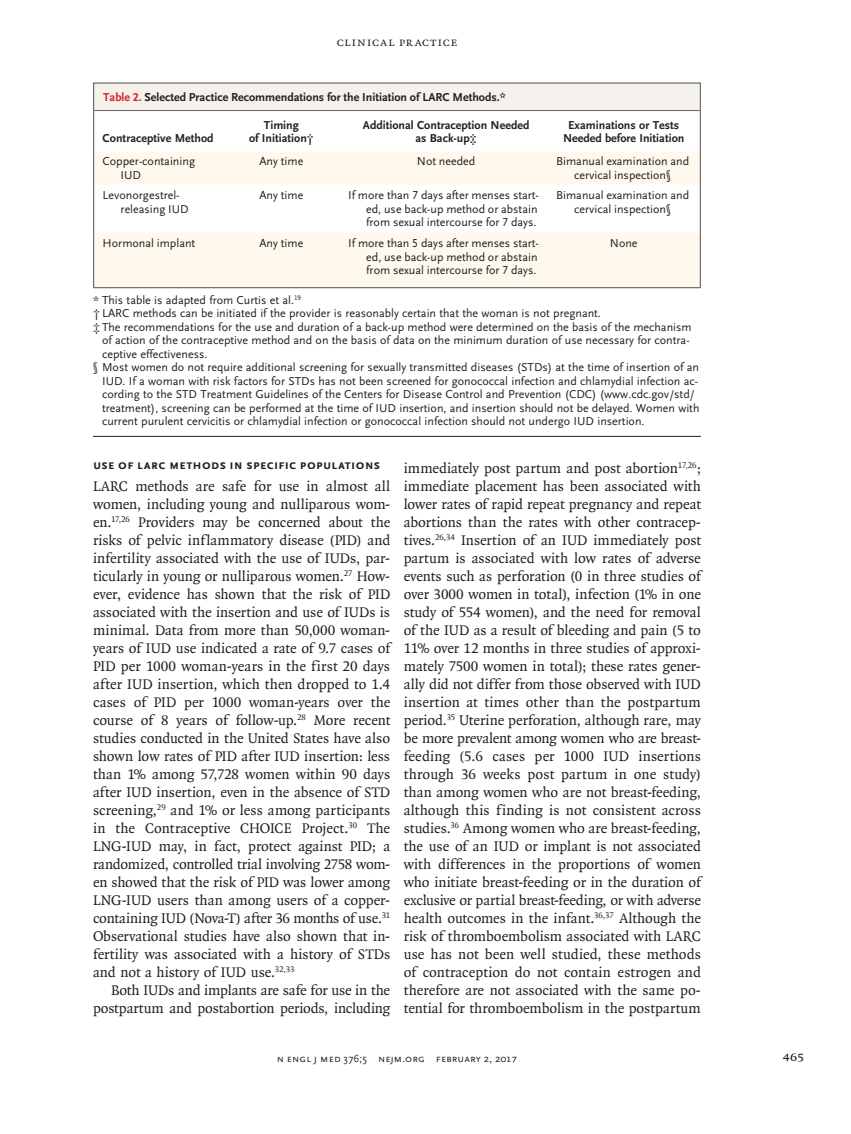
<style>
.page{position:relative;width:851px;height:1134px;background:#fff}
.page>*{position:absolute;margin:0;border:0;box-sizing:border-box;transform-origin:0 0}
.t1{font:15px/18px "OTNEJM Quadraat";letter-spacing:-.005em;color:#231f20;text-align:justify}
.t2{font:14.25px "OTNEJM Quadraat Cap";color:#231f20}
.t3{font:700 13.5px "OTNEJM Scala Sans Small LF Cap";letter-spacing:.02em;color:#231f20}
.t4{font:12.75px "OTNEJM Quadraat Small Cap";letter-spacing:.04em;color:#231f20}
.t5{font:12px/13.5px "OTNEJM Scala Sans LF";color:#231f20}
.t6{font:700 12px/13.5px "OTNEJM Scala Sans LF";color:#231f20;text-align:center}
.t7{font:10.8px "OTNEJM Scala Sans LF Cap";letter-spacing:.01em;color:#231f20}
.s1{color:#d1232a}
.s2{font-family:"OTNEJM Scala Sans OSF"}
.s3{font-family:"OTNEJM Scala Sans LF Small Cap"}
</style>
<div class="page">
<svg style="left:94px;top:151px;width:605px;height:136px;fill:#fef9ec"></svg>
<hr style="left:93px;top:111px;width:1px;height:40px;background:#636366">
<hr style="left:699px;top:111px;width:1px;height:40px;background:#636366">
<hr style="left:93px;top:151px;width:1px;height:34px;background:#636366">
<hr style="left:699px;top:151px;width:1px;height:34px;background:#636366">
<hr style="left:93px;top:185px;width:1px;height:47px;background:#636366">
<hr style="left:699px;top:185px;width:1px;height:47px;background:#636366">
<hr style="left:93px;top:232px;width:1px;height:55px;background:#636366">
<hr style="left:699px;top:232px;width:1px;height:55px;background:#636366">
<hr style="left:93px;top:287px;width:124px;height:1px;background:#636366">
<hr style="left:217px;top:287px;width:128px;height:1px;background:#636366">
<hr style="left:345px;top:287px;width:202px;height:1px;background:#636366">
<hr style="left:547px;top:287px;width:153px;height:1px;background:#636366">
<div style="left:94px;top:83px;width:606px;height:28px;background:#f5f1eb"></div>
<div style="left:93px;top:82px;width:607px;height:29px;border:1px solid #636366"></div>
<hr style="left:93px;top:436px;width:607px;height:1px;background:#231f20">
<p class="t4" style="left:336px;top:35px;width:122px">Clinical Practice</p>
<p class="t6" style="left:103px;top:91px;width:404px"><span class="s1">Table 2.</span> Selected Practice Recommendations for the Initiation of LARC Methods.*</p>
<p class="t6" style="left:103px;top:132px;width:112px">Contraceptive Method</p>
<p class="t6" style="left:249px;top:118px;width:66px">Timing<br>of Initiation†</p>
<p class="t6" style="left:363px;top:118px;width:168px">Additional Contraception Needed as Back-up‡</p>
<p class="t6" style="left:563px;top:118px;width:123px">Examinations or Tests<br>Needed before Initiation</p>
<p class="t5" style="left:121px;top:155px;width:76px;text-indent:-18px">Copper-containing<br>IUD</p>
<p class="t5" style="left:259px;top:155px;width:45px">Any time</p>
<p class="t5" style="left:417px;top:155px;width:60px">Not needed</p>
<p class="t5" style="left:556px;top:155px;width:134px;text-align:center">Bimanual examination and cervical inspection§</p>
<p class="t5" style="left:121px;top:189px;width:70px;text-indent:-18px">Levonorgestrel&shy;releasing IUD</p>
<p class="t5" style="left:259px;top:189px;width:45px">Any time</p>
<p class="t5" style="left:366px;top:189px;width:174px;text-align:justify;text-indent:-18px">If more than 7 days after menses start&shy;ed, use back-up method or abstain from sexual intercourse for 7 days.</p>
<p class="t5" style="left:556px;top:189px;width:134px;text-align:center">Bimanual examination and cervical inspection§</p>
<p class="t5" style="left:103px;top:237px;width:94px">Hormonal implant</p>
<p class="t5" style="left:259px;top:237px;width:45px">Any time</p>
<p class="t5" style="left:366px;top:237px;width:174px;text-align:justify;text-indent:-18px">If more than 5 days after menses start&shy;ed, use back-up method or abstain from sexual intercourse for 7 days.</p>
<p class="t5" style="left:610px;top:237px;width:29px">None</p>
<p class="t5" style="left:93px;top:294px;width:209px">* This table is adapted from Curtis et al.<sup>19</sup></p>
<p class="t5" style="left:93px;top:307px;width:509px">† LARC methods can be initiated if the provider is reasonably certain that the woman is not pregnant.</p>
<p class="t5" style="left:93px;top:321px;width:600px">‡ The recommendations for the use and duration of a back-up method were determined on the basis of the mechanism</p>
<p class="t5" style="left:102px;top:334px;width:589px">of action of the contraceptive method and on the basis of data on the minimum duration of use necessary for contra-</p>
<p class="t5" style="left:102px;top:348px;width:107px">ceptive effectiveness.</p>
<p class="t5" style="left:93px;top:361px;width:607px">§ Most women do not require additional screening for sexually transmitted diseases (STDs) at the time of insertion of an</p>
<p class="t5" style="left:102px;top:375px;width:597px">IUD. If a woman with risk factors for STDs has not been screened for gonococcal infection and chlamydial infection ac-</p>
<p class="t5" style="left:102px;top:388px;width:594px">cording to the STD Treatment Guidelines of the Centers for Disease Control and Prevention (CDC) (www.cdc.gov/std/</p>
<p class="t5" style="left:102px;top:402px;width:599px">treatment), screening can be performed at the time of IUD insertion, and insertion should not be delayed. Women with</p>
<p class="t5" style="left:102px;top:415px;width:544px">current purulent cervicitis or chlamydial infection or gonococcal infection should not undergo IUD insertion.</p>
<p class="t3" style="left:93px;top:457px;width:288px">Use of LARC Methods in Specific Populations</p>
<p class="t1" style="left:93px;top:477px;width:299px">LARC methods are safe for use in almost all women, including young and nulliparous wom&shy;en.<sup>17,26</sup> Providers may be concerned about the risks of pelvic inflammatory disease (PID) and infertility associated with the use of IUDs, par&shy;ticularly in young or nulliparous women.<sup>27</sup> How&shy;ever, evidence has shown that the risk of PID associated with the insertion and use of IUDs is minimal. Data from more than 50,000 woman&shy;years of IUD use indicated a rate of 9.7 cases of PID per 1000 woman-years in the first 20 days after IUD insertion, which then dropped to 1.4 cases of PID per 1000 woman-years over the course of 8 years of follow-up.<sup>28</sup> More recent studies conducted in the United States have also shown low rates of PID after IUD insertion: less than 1% among 57,728 women within 90 days after IUD insertion, even in the absence of STD screening,<sup>29</sup> and 1% or less among participants in the Contraceptive CHOICE Project.<sup>30</sup> The LNG-IUD may, in fact, protect against PID; a randomized, controlled trial involving 2758 wom&shy;en showed that the risk of PID was lower among LNG-IUD users than among users of a copper&shy;containing IUD (Nova-T) after 36 months of use.<sup>31<br></sup>Observational studies have also shown that in&shy;fertility was associated with a history of STDs and not a history of IUD use.<sup>32,33</sup></p>
<p class="t1" style="left:93px;top:981px;width:299px;text-align:right">Both IUDs and implants are safe for use in the postpartum and postabortion periods, including</p>
<p class="t1" style="left:403px;top:459px;width:299px">immediately post partum and post abortion<sup>17,26</sup>; immediate placement has been associated with lower rates of rapid repeat pregnancy and repeat abortions than the rates with other contracep&shy;tives.<sup>26,34</sup> Insertion of an IUD immediately post partum is associated with low rates of adverse events such as perforation (0 in three studies of over 3000 women in total), infection (1% in one study of 554 women), and the need for removal of the IUD as a result of bleeding and pain (5 to 11% over 12 months in three studies of approxi&shy;mately 7500 women in total); these rates gener&shy;ally did not differ from those observed with IUD insertion at times other than the postpartum period.<sup>35</sup> Uterine perforation, although rare, may be more prevalent among women who are breast&shy;feeding (5.6 cases per 1000 IUD insertions through 36 weeks post partum in one study) than among women who are not breast-feeding, although this finding is not consistent across studies.<sup>36</sup> Among women who are breast-feeding, the use of an IUD or implant is not associated with differences in the proportions of women who initiate breast-feeding or in the duration of exclusive or partial breast-feeding, or with adverse health outcomes in the infant.<sup>36,37</sup> Although the risk of thromboembolism associated with LARC use has not been well studied, these methods of contraception do not contain estrogen and therefore are not associated with the same po&shy;tential for thromboembolism in the postpartum</p>
<p class="t7" style="left:277px;top:1053px;width:242px">n engl j med <span class="s2">376;5</span> nejm.org <span class="s3">February 2, 2017</span></p>
<p class="t2" style="left:782px;top:1048px;width:23px">465</p>
</div>
